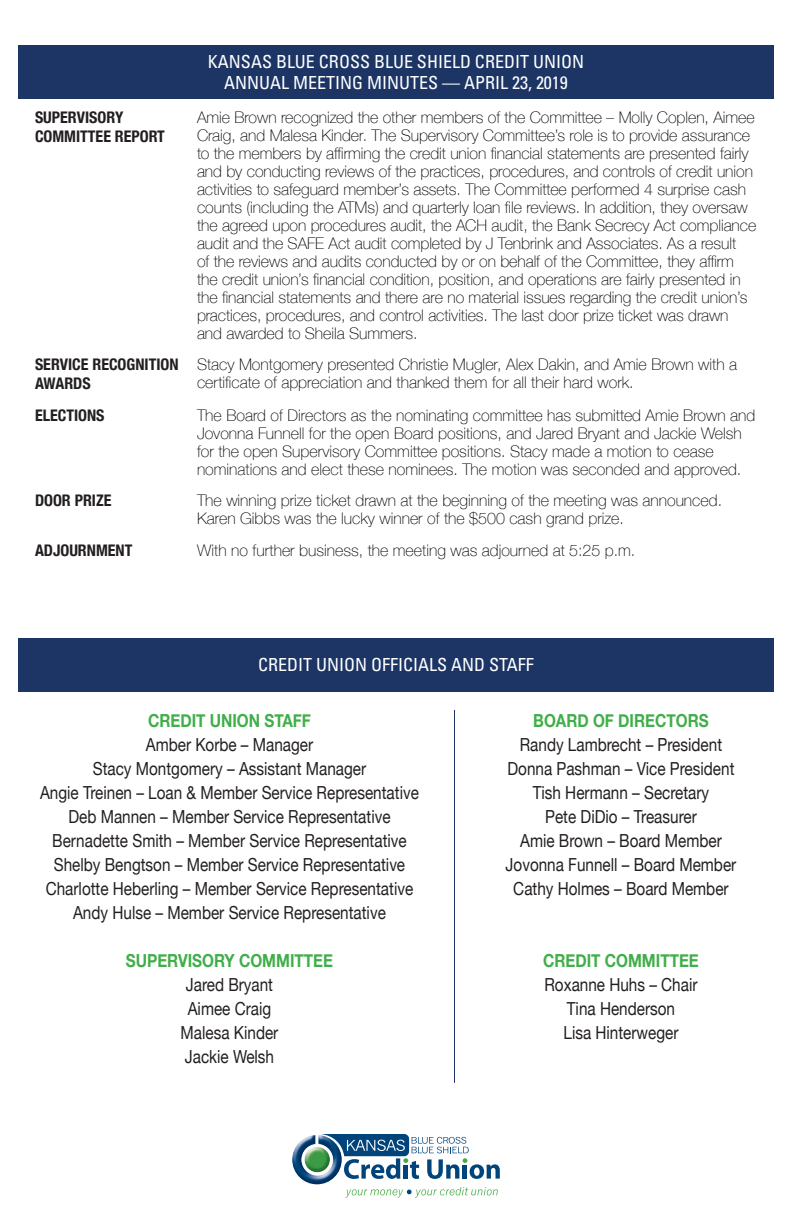
<style>
.page{position:relative;width:792px;height:1224px;background:#fff}
.page>*{position:absolute;margin:0;border:0;box-sizing:border-box;transform-origin:0 0}
.t1{font:18px "Helvetica Neue";color:#231f20;scale:.85 1}
.No_Spacing{font:condensed 18px "Univers LT Std";color:#fff}
.t2{font:700 18px "Helvetica Neue";color:#40ae49;scale:.85 1}
.t3{font:100 16px/18px "Helvetica Neue";letter-spacing:-.005em;color:#000}
.t4{font:700 condensed 16px/19.2px "Helvetica Neue";color:#231f20}
</style>
<div class="page">
<div style="left:18px;top:45px;width:756px;height:54px;background:#1c3565"></div>
<div style="left:18px;top:638px;width:756px;height:54px;background:#1c3565"></div>
<hr style="left:454px;top:710px;width:1px;height:373px;background:#1c3565">
<svg style="left:321px;top:1134px;width:179px;height:45px"></svg>
<svg style="left:345px;top:1187px;width:153px;height:11px"></svg>
<img style="left:292px;top:1135px;width:50px;height:49px">
<p class="No_Spacing" style="left:208px;top:50px;width:378px">KANSAS BLUE CROSS BLUE SHIELD CREDIT UNION</p>
<p class="No_Spacing" style="left:224px;top:71px;width:345px">ANNUAL MEETING MINUTES — APRIL 23, 2019</p>
<p class="t4" style="left:35px;top:106px;width:131px">SUPERVISORY<br>COMMITTEE REPORT</p>
<p class="t3" style="left:197px;top:107px;width:561px">Amie Brown recognized the other members of the Committee – Molly Coplen, Aimee Craig, and Malesa Kinder. The Supervisory Committee’s role is to provide assurance to the members by affirming the credit union financial statements are presented fairly and by conducting reviews of the practices, procedures, and controls of credit union activities to safeguard member’s assets. The Committee performed 4 surprise cash counts (including the ATMs) and quarterly loan file reviews. In addition, they oversaw the agreed upon procedures audit, the ACH audit, the Bank Secrecy Act compliance audit and the SAFE Act audit completed by J Tenbrink and Associates. As a result<br>of the reviews and audits conducted by or on behalf of the Committee, they affirm the credit union’s financial condition, position, and operations are fairly presented in the financial statements and there are no material issues regarding the credit union’s practices, procedures, and control activities. The last door prize ticket was drawn and awarded to Sheila Summers.</p>
<p class="t4" style="left:35px;top:354px;width:145px">SERVICE RECOGNITION<br>AWARDS</p>
<p class="t3" style="left:197px;top:355px;width:542px">Stacy Montgomery presented Christie Mugler, Alex Dakin, and Amie Brown with a certificate of appreciation and thanked them for all their hard work.</p>
<p class="t4" style="left:35px;top:404px;width:71px">ELECTIONS</p>
<p class="t3" style="left:197px;top:405px;width:560px">The Board of Directors as the nominating committee has submitted Amie Brown and Jovonna Funnell for the open Board positions, and Jared Bryant and Jackie Welsh for the open Supervisory Committee positions. Stacy made a motion to cease nominations and elect these nominees. The motion was seconded and approved.</p>
<p class="t4" style="left:35px;top:490px;width:78px">DOOR PRIZE</p>
<p class="t3" style="left:197px;top:491px;width:527px">The winning prize ticket drawn at the beginning of the meeting was announced.<br>Karen Gibbs was the lucky winner of the $500 cash grand prize.</p>
<p class="t4" style="left:35px;top:539px;width:99px">ADJOURNMENT</p>
<p class="t3" style="left:197px;top:540px;width:440px">With no further business, the meeting was adjourned at 5:25 p.m.</p>
<p class="No_Spacing" style="left:258px;top:654px;width:277px">CREDIT UNION OFFICIALS AND STAFF</p>
<p class="t2" style="left:148px;top:707px;width:193px">CREDIT UNION STAFF</p>
<p class="t1" style="left:146px;top:732px;width:199px">Amber Korbe – Manager</p>
<p class="t1" style="left:93px;top:756px;width:323px">Stacy Montgomery – Assistant Manager</p>
<p class="t1" style="left:40px;top:780px;width:447px">Angie Treinen – Loan &amp; Member Service Representative</p>
<p class="t1" style="left:68px;top:804px;width:381px">Deb Mannen – Member Service Representative</p>
<p class="t1" style="left:52px;top:828px;width:419px">Bernadette Smith – Member Service Representative</p>
<p class="t1" style="left:54px;top:852px;width:415px">Shelby Bengtson – Member Service Representative</p>
<p class="t1" style="left:46px;top:876px;width:434px">Charlotte Heberling – Member Service Representative</p>
<p class="t1" style="left:73px;top:900px;width:370px">Andy Hulse – Member Service Representative</p>
<p class="t2" style="left:126px;top:947px;width:245px">SUPERVISORY COMMITTEE</p>
<p class="t1" style="left:186px;top:972px;width:104px">Jared Bryant</p>
<p class="t1" style="left:188px;top:996px;width:100px">Aimee Craig</p>
<p class="t1" style="left:181px;top:1020px;width:117px">Malesa Kinder</p>
<p class="t1" style="left:185px;top:1044px;width:106px">Jackie Welsh</p>
<p class="t2" style="left:533px;top:707px;width:208px">BOARD OF DIRECTORS</p>
<p class="t1" style="left:520px;top:732px;width:240px">Randy Lambrecht – President</p>
<p class="t1" style="left:507px;top:756px;width:269px">Donna Pashman – Vice President</p>
<p class="t1" style="left:533px;top:780px;width:209px">Tish Hermann – Secretary</p>
<p class="t1" style="left:545px;top:804px;width:180px">Pete DiDio – Treasurer</p>
<p class="t1" style="left:520px;top:828px;width:239px">Amie Brown – Board Member</p>
<p class="t1" style="left:506px;top:852px;width:273px">Jovonna Funnell – Board Member</p>
<p class="t1" style="left:513px;top:876px;width:255px">Cathy Holmes – Board Member</p>
<p class="t2" style="left:543px;top:947px;width:185px">CREDIT COMMITTEE</p>
<p class="t1" style="left:544px;top:972px;width:182px">Roxanne Huhs – Chair</p>
<p class="t1" style="left:567px;top:996px;width:129px">Tina Henderson</p>
<p class="t1" style="left:563px;top:1020px;width:137px">Lisa Hinterweger</p>
</div>
